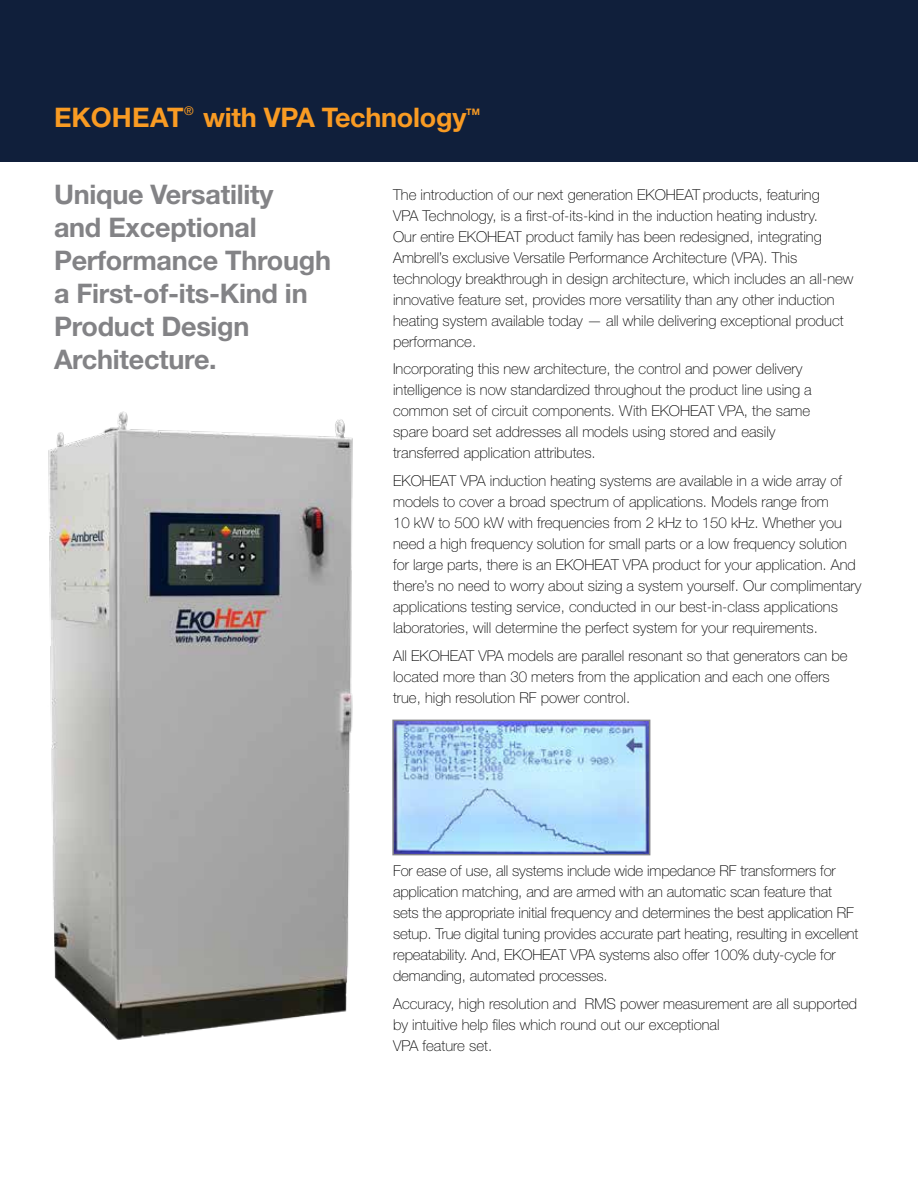
<style>
.page{position:relative;width:918px;height:1188px;background:#fff}
.page>*{position:absolute;margin:0;border:0;box-sizing:border-box;transform-origin:0 0}
.t1{font:700 27px/33px "Helvetica Neue LT Std";letter-spacing:-.01em;color:#838386}
.t2{font:700 27px "Helvetica Neue LT Std";letter-spacing:-.01em;color:#f99b23}
.t3{font:100 15px/21px "Helvetica Neue LT Std";color:#000}
.t4{font:12px "Helvetica Neue LT Std";color:#f99b23}
.t5{font:700 9px "Helvetica Neue LT Std";color:#f99b23}
</style>
<div class="page">
<div style="left:0;top:0;width:918px;height:162px;background:#101f3b"></div>
<img style="left:48px;top:411px;width:305px;height:629px">
<img style="left:395px;top:723px;width:252px;height:129px">
<div style="left:392px;top:720px;width:258px;height:135px;border:2px solid #838386"></div>
<h1 class="t2" style="left:54px;top:101px;width:131px">EKOHEAT</h1>
<p class="t4" style="left:184px;top:104px;width:11px">®</p>
<h1 class="t2" style="left:203px;top:101px;width:265px">with VPA Technology</h1>
<p class="t5" style="left:466px;top:106px;width:15px">TM</p>
<h1 class="t1" style="left:54px;top:177px;width:279px">Unique Versatility<br>and Exceptional<br>Performance Through a First-of-its-Kind in<br>Product Design<br>Architecture.</h1>
<p class="t3" style="left:393px;top:184px;width:462px">The introduction of our next generation EKOHEAT products, featuring<br>VPA Technology, is a first-of-its-kind in the induction heating industry.<br>Our entire EKOHEAT product family has been redesigned, integrating Ambrell’s exclusive Versatile Performance Architecture (VPA). This technology breakthrough in design architecture, which includes an all-new innovative feature set, provides more versatility than any other induction heating system available today — all while delivering exceptional product performance.</p>
<p class="t3" style="left:393px;top:359px;width:420px">Incorporating this new architecture, the control and power delivery intelligence is now standardized throughout the product line using a common set of circuit components. With EKOHEAT VPA, the same spare board set addresses all models using stored and easily transferred application attributes.</p>
<p class="t3" style="left:393px;top:470px;width:470px">EKOHEAT VPA induction heating systems are available in a wide array of models to cover a broad spectrum of applications. Models range from<br>10 kW to 500 kW with frequencies from 2 kHz to 150 kHz. Whether you need a high frequency solution for small parts or a low frequency solution for large parts, there is an EKOHEAT VPA product for your application. And there’s no need to worry about sizing a system yourself. Our complimentary applications testing service, conducted in our best-in-class applications laboratories, will determine the perfect system for your requirements.</p>
<p class="t3" style="left:393px;top:645px;width:456px">All EKOHEAT VPA models are parallel resonant so that generators can be located more than 30 meters from the application and each one offers true, high resolution RF power control.</p>
<p class="t3" style="left:393px;top:860px;width:467px">For ease of use, all systems include wide impedance RF transformers for application matching, and are armed with an automatic scan feature that sets the appropriate initial frequency and determines the best application RF setup. True digital tuning provides accurate part heating, resulting in excellent repeatability. And, EKOHEAT VPA systems also offer 100% duty-cycle for demanding, automated processes.</p>
<p class="t3" style="left:393px;top:993px;width:466px">Accuracy, high resolution and RMS power measurement are all supported by intuitive help files which round out our exceptional<br>VPA feature set.</p>
</div>
